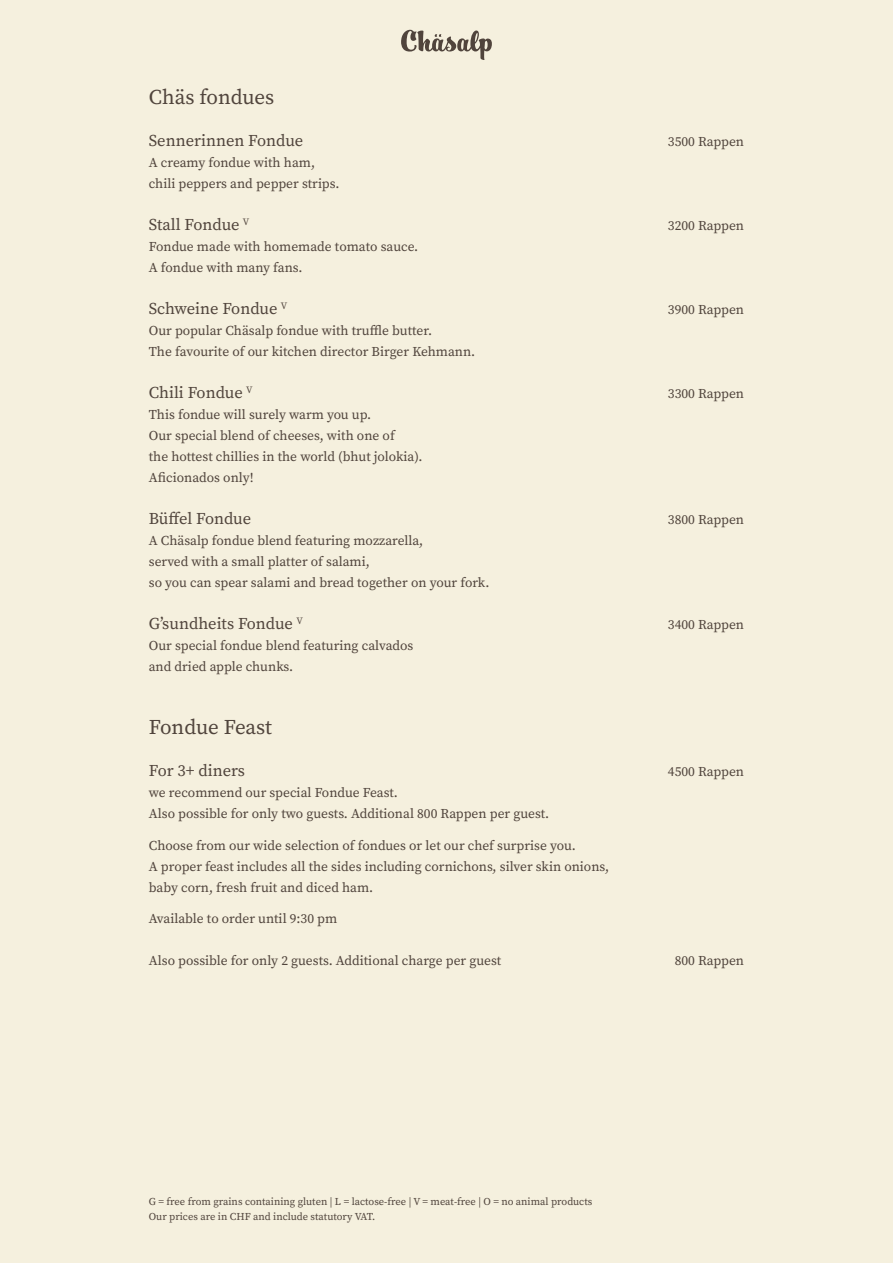
<style>
.page{position:relative;width:893px;height:1263px;background:#f5f0de}
.page>*{position:absolute;margin:0;border:0;box-sizing:border-box;transform-origin:0 0}
.t1{font:21px "Source Serif Pro";color:#50443c}
.t2{font:16.5px "Source Serif Pro";color:#50443c}
.t3{font:13.5px/21px "Source Serif Pro";color:#50443c}
.t4{font:10.5px "Source Serif Pro";color:#50443c}
</style>
<div class="page">
<svg style="left:401px;top:30px;width:91px;height:30px"></svg>
<p class="t1" style="left:149px;top:83px;width:127px">Chäs fondues</p>
<p class="t2" style="left:149px;top:130px;width:156px">Sennerinnen Fondue</p>
<p class="t3" style="left:668px;top:131px;width:78px">3500 Rappen</p>
<p class="t3" style="left:149px;top:152px;width:168px">A creamy fondue with ham,</p>
<p class="t3" style="left:149px;top:173px;width:192px">chili peppers and pepper strips.</p>
<p class="t2" style="left:149px;top:214px;width:102px">Stall Fondue <sup>V</sup></p>
<p class="t3" style="left:668px;top:215px;width:78px">3200 Rappen</p>
<p class="t3" style="left:149px;top:236px;width:271px">Fondue made with homemade tomato sauce.</p>
<p class="t3" style="left:149px;top:257px;width:155px">A fondue with many fans.</p>
<p class="t2" style="left:149px;top:298px;width:140px">Schweine Fondue <sup>V</sup></p>
<p class="t3" style="left:668px;top:299px;width:78px">3900 Rappen</p>
<p class="t3" style="left:149px;top:320px;width:285px">Our popular Chäsalp fondue with truffle butter.</p>
<p class="t3" style="left:149px;top:341px;width:328px">The favourite of our kitchen director Birger Kehmann.</p>
<p class="t2" style="left:149px;top:382px;width:105px">Chili Fondue <sup>V</sup></p>
<p class="t3" style="left:668px;top:383px;width:78px">3300 Rappen</p>
<p class="t3" style="left:149px;top:404px;width:224px">This fondue will surely warm you up.</p>
<p class="t3" style="left:149px;top:425px;width:247px">Our special blend of cheeses, with one of</p>
<p class="t3" style="left:149px;top:446px;width:275px">the hottest chillies in the world (bhut jolokia).</p>
<p class="t3" style="left:149px;top:467px;width:106px">Aficionados only!</p>
<p class="t2" style="left:149px;top:508px;width:104px">Büffel Fondue</p>
<p class="t3" style="left:668px;top:509px;width:78px">3800 Rappen</p>
<p class="t3" style="left:149px;top:530px;width:276px">A Chäsalp fondue blend featuring mozzarella,</p>
<p class="t3" style="left:149px;top:551px;width:223px">served with a small platter of salami,</p>
<p class="t3" style="left:149px;top:572px;width:342px">so you can spear salami and bread together on your fork.</p>
<p class="t2" style="left:149px;top:613px;width:156px">G’sundheits Fondue <sup>V</sup></p>
<p class="t3" style="left:668px;top:614px;width:78px">3400 Rappen</p>
<p class="t3" style="left:149px;top:635px;width:266px">Our special fondue blend featuring calvados</p>
<p class="t3" style="left:149px;top:656px;width:146px">and dried apple chunks.</p>
<p class="t1" style="left:149px;top:713px;width:125px">Fondue Feast</p>
<p class="t2" style="left:149px;top:760px;width:98px">For 3+ diners</p>
<p class="t3" style="left:668px;top:761px;width:78px">4500 Rappen</p>
<p class="t3" style="left:149px;top:782px;width:402px">we recommend our special Fondue Feast.<br>Also possible for only two guests. Additional 800 Rappen per guest.</p>
<p class="t3" style="left:149px;top:835px;width:429px">Choose from our wide selection of fondues or let our chef surprise you.</p>
<p class="t3" style="left:149px;top:856px;width:462px">A proper feast includes all the sides including cornichons, silver skin onions, baby corn, fresh fruit and diced ham.</p>
<p class="t3" style="left:149px;top:908px;width:190px">Available to order until 9:30 pm</p>
<p class="t3" style="left:149px;top:950px;width:354px">Also possible for only 2 guests. Additional charge per guest</p>
<p class="t3" style="left:675px;top:950px;width:71px">800 Rappen</p>
<p class="t4" style="left:149px;top:1195px;width:445px">G = free from grains containing gluten | L = lactose-free | V = meat-free | O = no animal products</p>
<p class="t4" style="left:149px;top:1210px;width:228px">Our prices are in CHF and include statutory VAT.</p>
</div>
